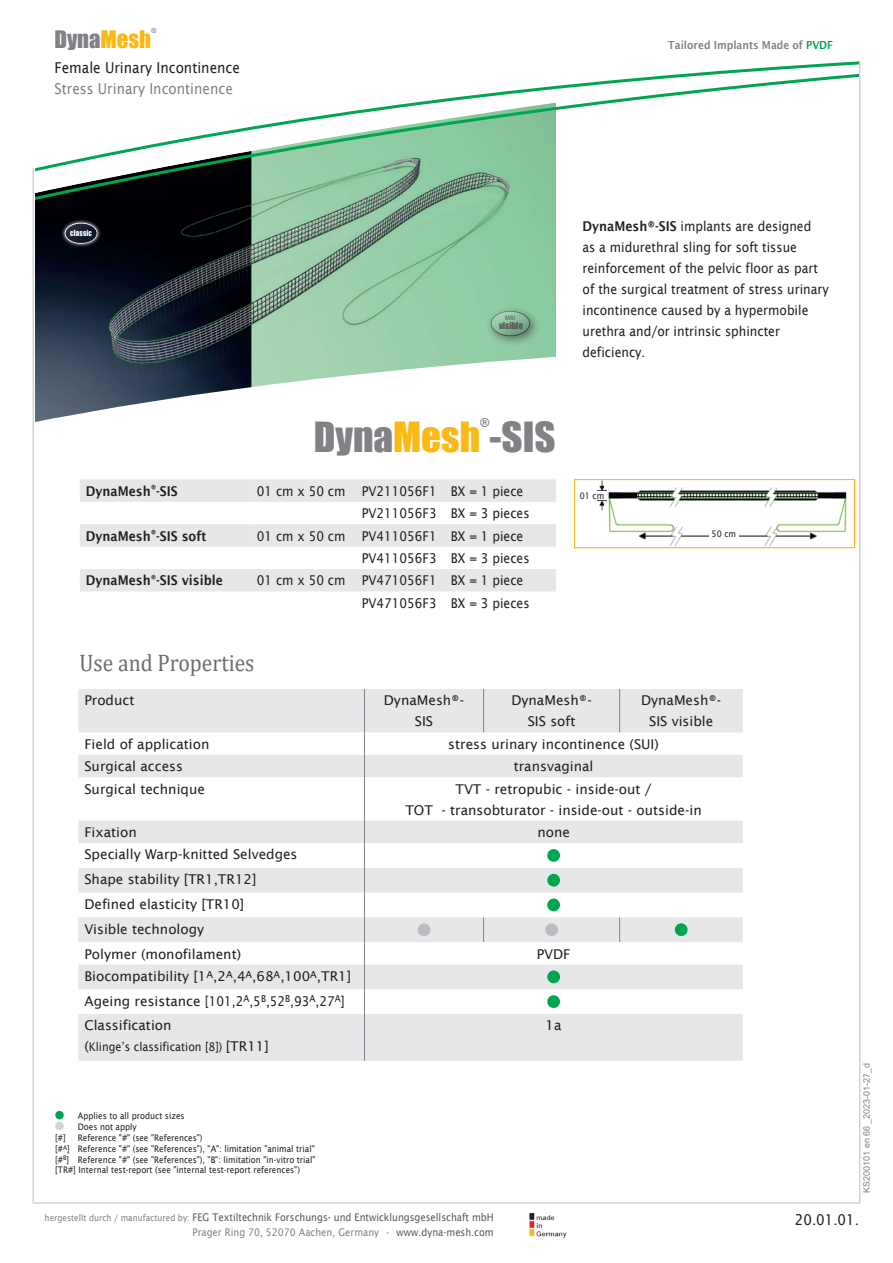
<style>
.page{position:relative;width:893px;height:1263px;background:#fff}
.page>*{position:absolute;margin:0;border:0;box-sizing:border-box;transform-origin:0 0}
.t1{font:38.1px "Impact";color:#808285}
.headline{font:24px "Cambria";color:#6c6d70;scale:.9 1}
.t2{font:22.2px "Impact";color:#808285}
.DynaMesh-Aufzählung{font:15px "Lucida Sans";color:#231f20;scale:.9 1}
.DynaMesh-Aufzählung-2{font:15px "Lucida Sans";color:#808285;scale:.9 1}
.Fliesstext{font:13.5px/21px "Lucida Sans";color:#231f20;text-align:center}
.Fliesstext-2{font:13.5px/21px "Lucida Sans";color:#231f20;scale:.9 1}
.DynaMesh-Lieferprogr{font:13.5px "Lucida Sans";color:#231f20;scale:.9 1}
.DynaMesh-Lieferprogr-2{font:600 13.5px "Lucida Sans";color:#231f20;scale:.9 1}
.t3{font:12px "Lucida Sans";color:#231f20;scale:.9 1}
.t4{font:12px "Impact";color:#808285}
.t5{font:600 11.1px "Lucida Sans";color:#808285;scale:.9 1}
.t6{font:10.5px/15px "Lucida Sans";color:#57585a;text-align:right;scale:.9 1}
.Fussnoten{font:9px/10.8px "Lucida Sans";color:#231f20;scale:.9 1}
.t7{font:9px "Arial";color:#808285}
.DynaMesh-Lieferprogr-3{font:9px "Lucida Sans";color:#231f20;scale:.9 1}
.t8{font:8.7px "Impact";color:#57585a}
.t9{font:7.65px "Impact";letter-spacing:.025em;color:#fff;scale:.9 1}
.t10{font:7.05px "Impact";color:#808285}
.t11{font:6.15px "Lucida Sans";color:#57585a;scale:.9 1}
.s1{color:#fcb814}
.s2{color:#00a54f}
.s3{font-weight:600}
.s4{font-size:13.5px}
.s5{font-size:9px;color:#808285}
.s6{color:#808285}
</style>
<div class="page">
<img style="left:35px;top:203px;width:521px;height:148px">
<svg style="left:35px;top:351px;width:620px;height:198px"></svg>
<div style="left:486px;top:306px;width:55px;height:42px;background:#231f20;opacity:.47"></div>
<div style="left:488px;top:308px;width:42px;height:29px;background:#231f20;opacity:.75"></div>
<div style="left:61px;top:219px;width:40px;height:28px;background:#fff;opacity:.75"></div>
<div style="left:62px;top:220px;width:36px;height:24px;background:#231f20;opacity:.75"></div>
<img style="left:576px;top:481px;width:271px;height:65px">
<div style="left:574px;top:479px;width:281px;height:69px;border:1px solid #fcb814"></div>
<div style="left:580px;top:492px;width:26px;height:8px;background:#fff"></div>
<div style="left:709px;top:530px;width:29px;height:8px;background:#fff"></div>
<svg style="left:35px;top:174px;width:521px;height:29px;background:#5d7f6a"></svg>
<svg style="left:35px;top:61px;width:825px;height:113px"></svg>
<hr style="left:33px;top:168px;width:1px;height:1034px;background:#d1d2d4">
<hr style="left:33px;top:1202px;width:827px;height:2px;background:#d1d2d4">
<hr style="left:859px;top:62px;width:1px;height:1140px;background:#d1d2d4">
<svg style="left:529px;top:1213px;width:1px;height:24px"></svg>
<img style="left:530px;top:1213px;width:37px;height:25px">
<svg style="left:78px;top:689px;width:665px;height:372px;fill:#e6e7e9"></svg>
<hr style="left:364px;top:689px;width:1px;height:43px;background:#808285">
<svg style="left:364px;top:732px;width:1px;height:45px"></svg>
<hr style="left:364px;top:777px;width:1px;height:44px;background:#808285">
<svg style="left:364px;top:821px;width:1px;height:193px"></svg>
<hr style="left:364px;top:1014px;width:1px;height:47px;background:#808285">
<hr style="left:483px;top:689px;width:1px;height:43px;background:#808285">
<hr style="left:619px;top:689px;width:1px;height:43px;background:#808285">
<svg style="left:483px;top:917px;width:1px;height:25px"></svg>
<svg style="left:619px;top:917px;width:1px;height:25px"></svg>
<div style="left:547px;top:849px;width:13px;height:13px;background:#00a54f;border-radius:50%"></div>
<div style="left:547px;top:874px;width:13px;height:12px;background:#00a54f;border-radius:50%"></div>
<div style="left:547px;top:898px;width:13px;height:13px;background:#00a54f;border-radius:50%"></div>
<div style="left:418px;top:923px;width:12px;height:13px;background:#bcbdc0;border-radius:50%"></div>
<div style="left:545px;top:923px;width:13px;height:13px;background:#bcbdc0;border-radius:50%"></div>
<div style="left:675px;top:923px;width:13px;height:13px;background:#00a54f;border-radius:50%"></div>
<div style="left:547px;top:970px;width:13px;height:13px;background:#00a54f;border-radius:50%"></div>
<div style="left:547px;top:995px;width:13px;height:13px;background:#00a54f;border-radius:50%"></div>
<div style="left:55px;top:1111px;width:9px;height:8px;background:#00a54f;border-radius:50%"></div>
<div style="left:55px;top:1122px;width:9px;height:8px;background:#d1d2d4;border-radius:50%"></div>
<svg style="left:80px;top:479px;width:476px;height:112px;fill:#e6e7e9"></svg>
<svg style="left:251px;top:479px;width:194px;height:68px"></svg>
<p class="t10" style="left:151px;top:25px;width:7px">®</p>
<h3 class="t2" style="left:55px;top:22px;width:98px">Dyna<span class="s1">Mesh</span></h3>
<p class="t5" style="left:668px;top:38px;width:185px">Tailored Implants Made of <span class="s2">PVDF</span></p>
<p class="DynaMesh-Aufzählung" style="left:55px;top:59px;width:208px">Female Urinary Incontinence</p>
<p class="DynaMesh-Aufzählung-2" style="left:55px;top:80px;width:200px">Stress Urinary Incontinence</p>
<p class="t9" style="left:70px;top:227px;width:26px">classic</p>
<p class="t11" style="left:505px;top:314px;width:13px">MRI</p>
<p class="t8" style="left:499px;top:318px;width:26px">visible</p>
<p class="t4" style="left:480px;top:413px;width:11px">®</p>
<p class="t1" style="left:314px;top:408px;width:243px">Dyna<span class="s1">Mesh</span> -SIS</p>
<p class="DynaMesh-Lieferprogr-2" style="left:86px;top:483px;width:104px">DynaMesh<sup>®</sup>-SIS</p>
<p class="DynaMesh-Lieferprogr" style="left:257px;top:483px;width:100px">01 cm x 50 cm</p>
<p class="DynaMesh-Lieferprogr" style="left:362px;top:483px;width:85px">PV211056F1</p>
<p class="DynaMesh-Lieferprogr" style="left:451px;top:483px;width:82px">BX = 1 piece</p>
<p class="DynaMesh-Lieferprogr" style="left:362px;top:506px;width:85px">PV211056F3</p>
<p class="DynaMesh-Lieferprogr" style="left:451px;top:506px;width:89px">BX = 3 pieces</p>
<p class="DynaMesh-Lieferprogr-2" style="left:86px;top:528px;width:135px">DynaMesh<sup>®</sup>-SIS soft</p>
<p class="DynaMesh-Lieferprogr" style="left:257px;top:528px;width:100px">01 cm x 50 cm</p>
<p class="DynaMesh-Lieferprogr" style="left:362px;top:528px;width:85px">PV411056F1</p>
<p class="DynaMesh-Lieferprogr" style="left:451px;top:528px;width:82px">BX = 1 piece</p>
<p class="DynaMesh-Lieferprogr" style="left:362px;top:550px;width:85px">PV411056F3</p>
<p class="DynaMesh-Lieferprogr" style="left:451px;top:550px;width:89px">BX = 3 pieces</p>
<p class="DynaMesh-Lieferprogr-2" style="left:86px;top:573px;width:154px">DynaMesh<sup>®</sup>-SIS visible</p>
<p class="DynaMesh-Lieferprogr" style="left:257px;top:573px;width:100px">01 cm x 50 cm</p>
<p class="DynaMesh-Lieferprogr" style="left:362px;top:573px;width:85px">PV471056F1</p>
<p class="DynaMesh-Lieferprogr" style="left:451px;top:573px;width:82px">BX = 1 piece</p>
<p class="DynaMesh-Lieferprogr" style="left:362px;top:595px;width:85px">PV471056F3</p>
<p class="DynaMesh-Lieferprogr" style="left:451px;top:595px;width:89px">BX = 3 pieces</p>
<p class="headline" style="left:80px;top:649px;width:196px">Use and Properties</p>
<p class="Fliesstext-2" style="left:583px;top:215px;width:275px"><span class="s3">DynaMesh®-SIS</span> implants are designed<br>as a midurethral sling for soft tissue reinforcement of the pelvic floor as part of the surgical treatment of stress urinary incontinence caused by a hypermobile urethra and/or intrinsic sphincter deficiency.</p>
<p class="DynaMesh-Lieferprogr-3" style="left:580px;top:490px;width:29px">01 cm</p>
<p class="DynaMesh-Lieferprogr-3" style="left:712px;top:529px;width:29px">50 cm</p>
<p class="Fliesstext" style="left:84px;top:690px;width:52px">Product</p>
<p class="Fliesstext" style="left:384px;top:690px;width:82px">DynaMesh®-<br>SIS</p>
<p class="Fliesstext" style="left:511px;top:690px;width:82px">DynaMesh®-<br>SIS soft</p>
<p class="Fliesstext" style="left:641px;top:690px;width:82px">DynaMesh®-<br>SIS visible</p>
<p class="Fliesstext" style="left:84px;top:733px;width:127px">Field of application</p>
<p class="Fliesstext" style="left:448px;top:733px;width:212px">stress urinary incontinence (SUI)</p>
<p class="Fliesstext" style="left:84px;top:756px;width:100px">Surgical access</p>
<p class="Fliesstext" style="left:514px;top:756px;width:81px">transvaginal</p>
<p class="Fliesstext" style="left:84px;top:778px;width:122px">Surgical technique</p>
<p class="Fliesstext" style="left:405px;top:778px;width:298px">TVT - retropubic - inside-out /<br>TOT - transobturator - inside-out - outside-in</p>
<p class="Fliesstext" style="left:84px;top:822px;width:54px">Fixation</p>
<p class="Fliesstext" style="left:537px;top:822px;width:34px">none</p>
<p class="Fliesstext" style="left:84px;top:844px;width:215px">Specially Warp-knitted Selvedges</p>
<p class="Fliesstext" style="left:84px;top:869px;width:174px">Shape stability [TR1,TR12]</p>
<p class="Fliesstext" style="left:84px;top:894px;width:161px">Defined elasticity [TR10]</p>
<p class="Fliesstext" style="left:84px;top:918px;width:121px">Visible technology</p>
<p class="Fliesstext" style="left:84px;top:943px;width:158px">Polymer (monofilament)</p>
<p class="Fliesstext" style="left:537px;top:943px;width:35px">PVDF</p>
<p class="Fliesstext" style="left:84px;top:965px;width:268px">Biocompatibility [1<sup>A</sup>,2<sup>A</sup>,4<sup>A</sup>,68<sup>A</sup>,100<sup>A</sup>,TR1]</p>
<p class="Fliesstext" style="left:84px;top:990px;width:262px">Ageing resistance [101,2<sup>A</sup>,5<sup>B</sup>,52<sup>B</sup>,93<sup>A</sup>,27<sup>A</sup>]</p>
<p class="Fliesstext" style="left:84px;top:1015px;width:89px">Classification</p>
<p class="t3" style="left:84px;top:1040px;width:206px"><span class="s4">(</span>Klinge’s classification [8]) <span class="s4">[TR11]</span></p>
<p class="Fliesstext" style="left:546px;top:1015px;width:17px">1a</p>
<p class="Fussnoten" style="left:78px;top:1111px;width:120px">Applies to all product sizes<br>Does not apply</p>
<p class="Fussnoten" style="left:55px;top:1132px;width:13px">[#]</p>
<p class="Fussnoten" style="left:78px;top:1132px;width:140px">Reference "#" (see "References")</p>
<p class="Fussnoten" style="left:55px;top:1143px;width:290px">[#<sup>A</sup>] Reference "#" (see "References"), "A": limitation "animal trial"</p>
<p class="Fussnoten" style="left:55px;top:1154px;width:291px">[#<sup>B</sup>] Reference "#" (see "References"), "B": limitation "in-vitro trial"</p>
<p class="Fussnoten" style="left:55px;top:1165px;width:273px">[TR#] Internal test-report (see "internal test-report references")</p>
<p class="t6" style="left:45px;top:1209px;width:501px"><span class="s5">hergestellt durch / manufactured by:</span> FEG Textiltechnik Forschungs- und Entwicklungsgesellschaft mbH<br><span class="s6">Prager Ring 70, 52070 Aachen, Germany •</span> www.dyna-mesh.com</p>
<p class="t7" style="left:860px;top:1068px;width:7px;rotate:-90deg">d</p>
<p class="t7" style="left:860px;top:1193px;width:131px;rotate:-90deg">KS200101 en01 _2023-01-27_1</p>
<p class="t7" style="left:860px;top:1136px;width:12px;rotate:-90deg">66</p>
<p class="DynaMesh-Aufzählung" style="left:795px;top:1211px;width:73px">20.01.01.</p>
</div>
